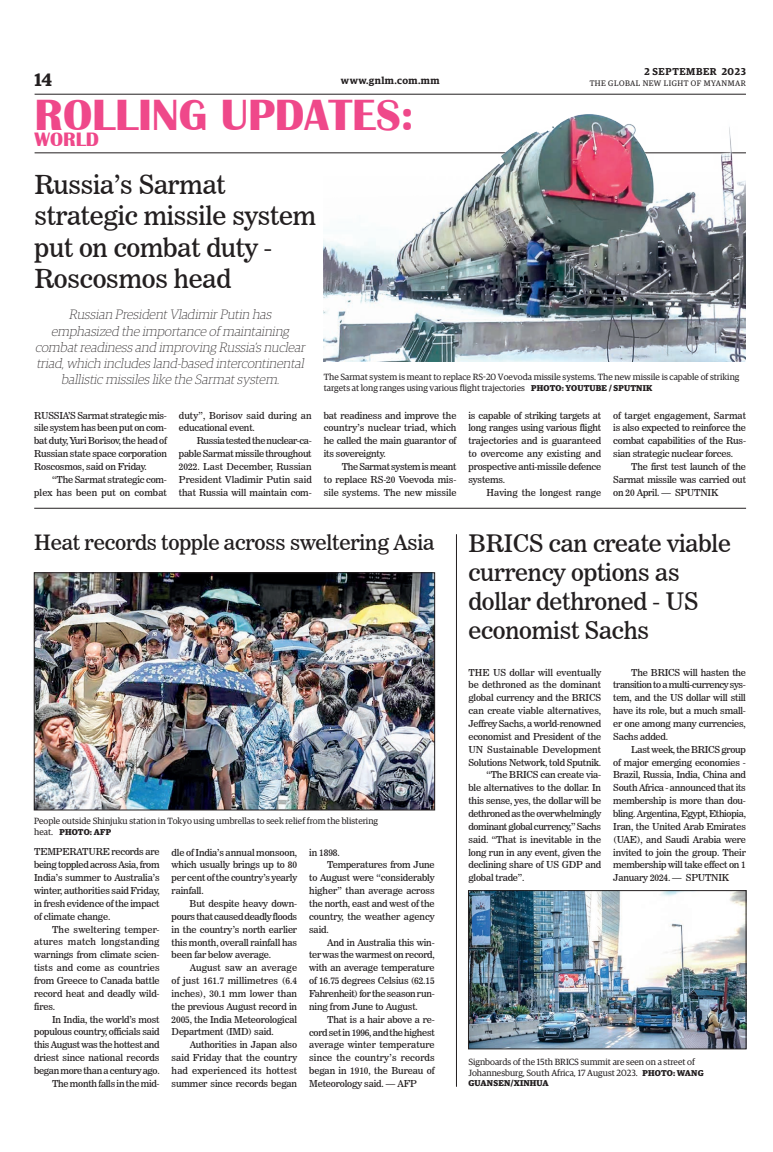
<style>
.page{position:relative;width:773px;height:1152px;background:#fff}
.page>*{position:absolute;margin:0;border:0;box-sizing:border-box;transform-origin:0 0}
.t1{font:700 45px "Britannic";color:#ef488a}
._2_Clm_Head{font:26px/31.2px "News 706 BT Roman C";letter-spacing:-.01em;color:#231f20}
._2_Clm_Head-2{font:24px/28.8px "News 706 BT Roman C";letter-spacing:-.01em;color:#231f20}
._2_Clm_Head-3{font:21px "News 706 BT Roman C";letter-spacing:-.01em;color:#231f20}
.t2{font:700 20px "Britannic";color:#ef488a}
.t3{font:600 18px "Guardian Egyp";color:#231f20}
.t4{font:italic 100 13.5px/16.2px "Guardian Egyp";color:#231f20;text-align:center}
.t5{font:600 10px "Guardian Egyp";letter-spacing:.04em;color:#231f20}
.t6{font:600 10px "Guardian Egyp";letter-spacing:.06em;color:#231f20}
._2nd_Body{font:9.5px/12.9px "News 706 BT Roman C";letter-spacing:-.015em;color:#231f20;text-align:justify}
.Normal_Para{font:9.5px/12.9px "News 706 BT Roman C";letter-spacing:-.02em;color:#231f20;text-align:justify}
._2nd_Body-2{font:9.5px/12.9px "News 706 BT Roman C";letter-spacing:.005em;color:#231f20}
.t7{font:9px/10.8px "Guardian Egyp";color:#231f20}
.t8{font:700 8.5px "Guardian Egyp";letter-spacing:.02em;color:#231f20}
.t9{font:8px "Guardian Egyp";letter-spacing:.06em;color:#231f20}
.s1{font-weight:700;font-size:8.5px}
.s2{font-weight:400;font-size:9px}
</style>
<div class="page">
<hr style="left:35px;top:94px;width:711px;height:1px;background:#231f20">
<hr style="left:35px;top:152px;width:711px;height:1px;background:#231f20">
<img style="left:324px;top:114px;width:422px;height:247px">
<hr style="left:34px;top:508px;width:712px;height:1px;background:#231f20">
<img style="left:470px;top:892px;width:274px;height:155px">
<div style="left:468px;top:890px;width:278px;height:159px;border:1px solid #231f20"></div>
<img style="left:36px;top:575px;width:397px;height:233px">
<div style="left:34px;top:573px;width:401px;height:237px;border:1px solid #231f20"></div>
<hr style="left:456px;top:534px;width:1px;height:553px;background:#231f20">
<p class="t6" style="left:644px;top:64px;width:103px">2 SEPTEMBER 2023</p>
<h3 class="t3" style="left:35px;top:67px;width:19px">14</h3>
<p class="t5" style="left:341px;top:73px;width:100px">www.gnlm.com.mm</p>
<p class="t9" style="left:589px;top:78px;width:158px">THE GLOBAL NEW LIGHT OF MYANMAR</p>
<h1 class="t1" style="left:35px;top:89px;width:380px">ROLLING UPDATES:</h1>
<h3 class="t2" style="left:35px;top:129px;width:66px">WORLD</h3>
<p class="_2_Clm_Head" style="left:35px;top:169px;width:283px">Russia’s Sarmat strategic missile system put on combat duty -<br>Roscosmos head</p>
<p class="t4" style="left:35px;top:306px;width:274px">Russian PresidentVladimirPutin has emphasized the importance of maintaining combatreadiness and improving Russia’s nuclear triad,which includes land-based intercontinental ballistic missiles like the Sarmatsystem.</p>
<p class="Normal_Para" style="left:34px;top:409px;width:134px">RUSSIA’S Sarmat strategic mis&shy;sile system has been put on com&shy;bat duty, Yuri Borisov, the head of Russian state space corporation Roscosmos, said on Friday.</p>
<p class="_2nd_Body" style="left:34px;top:473px;width:134px;text-align:right">“The Sarmat strategic com&shy;plex has been put on combat</p>
<p class="t7" style="left:324px;top:371px;width:417px">The Sarmat system is meant to replace RS-20 Voevoda missile systems. The new missile is capable of striking targets at long ranges using various flight trajectories <span class="s1">PHOTO: YOUTUBE / SPUTNIK</span></p>
<p class="_2nd_Body-2" style="left:179px;top:409px;width:134px">duty”, Borisov said during an educational event.</p>
<p class="_2nd_Body" style="left:179px;top:434px;width:134px;text-indent:18px">Russia tested the nuclear-ca&shy;pable Sarmat missile throughout 2022. Last December, Russian President Vladimir Putin said that Russia will maintain com-</p>
<p class="_2nd_Body" style="left:324px;top:409px;width:134px">bat readiness and improve the country’s nuclear triad, which he called the main guarantor of its sovereignty.</p>
<p class="_2nd_Body" style="left:324px;top:460px;width:134px;text-indent:18px">The Sarmat system is meant to replace RS-20 Voevoda mis&shy;sile systems. The new missile</p>
<p class="_2nd_Body" style="left:468px;top:409px;width:134px">is capable of striking targets at long ranges using various flight trajectories and is guaranteed to overcome any existing and prospective anti-missile defence systems.</p>
<p class="_2nd_Body-2" style="left:486px;top:486px;width:116px">Having the longest range</p>
<p class="_2nd_Body" style="left:613px;top:409px;width:134px">of target engagement, Sarmat is also expected to reinforce the combat capabilities of the Rus&shy;sian strategic nuclear forces.</p>
<p class="_2nd_Body" style="left:613px;top:460px;width:134px;text-indent:18px">The first test launch of the Sarmat missile was carried out on 20 April. — SPUTNIK</p>
<p class="_2_Clm_Head-3" style="left:34px;top:530px;width:402px">Heat records topple across sweltering Asia</p>
<p class="t7" style="left:34px;top:815px;width:345px">People outside Shinjuku station in Tokyo using umbrellas to seek relief from the blistering</p>
<p class="t8" style="left:34px;top:825px;width:79px"><span class="s2">heat.</span> PHOTO: AFP</p>
<p class="Normal_Para" style="left:34px;top:846px;width:127px">TEMPERATURE records are being toppled across Asia, from India’s summer to Australia’s winter, authorities said Friday, in fresh evidence of the impact of climate change.</p>
<p class="_2nd_Body" style="left:34px;top:923px;width:127px;text-indent:18px">The sweltering temper&shy;atures match longstanding warnings from climate scien&shy;tists and come as countries from Greece to Canada battle record heat and deadly wild&shy;fires.</p>
<p class="_2nd_Body" style="left:34px;top:1013px;width:127px;text-indent:18px">In India, the world’s most populous country, officials said this August was the hottest and driest since national records began more than a century ago.</p>
<p class="_2nd_Body" style="left:52px;top:1077px;width:109px">The month falls in the mid-</p>
<p class="_2nd_Body" style="left:172px;top:846px;width:127px">dle of India’s annual monsoon, which usually brings up to 80 per cent of the country’s yearly rainfall.</p>
<p class="_2nd_Body" style="left:172px;top:897px;width:127px;text-indent:18px">But despite heavy down&shy;pours that caused deadly floods in the country’s north earlier this month, overall rainfall has been far below average.</p>
<p class="_2nd_Body" style="left:172px;top:961px;width:127px;text-indent:18px">August saw an average of just 161.7 millimetres (6.4 inches), 30.1 mm lower than the previous August record in 2005, the India Meteorological Department (IMD) said.</p>
<p class="_2nd_Body" style="left:172px;top:1038px;width:127px;text-indent:18px">Authorities in Japan also said Friday that the country had experienced its hottest summer since records began</p>
<p class="_2nd_Body" style="left:309px;top:846px;width:32px">in 1898.</p>
<p class="_2nd_Body" style="left:309px;top:859px;width:127px;text-indent:18px">Temperatures from June to August were “considerably higher” than average across the north, east and west of the country, the weather agency said.</p>
<p class="_2nd_Body" style="left:309px;top:936px;width:127px;text-indent:18px">And in Australia this win&shy;ter was the warmest on record, with an average temperature of 16.75 degrees Celsius (62.15<br>Fahrenheit) for the season run&shy;ning from June to August.</p>
<p class="_2nd_Body" style="left:309px;top:1013px;width:127px;text-indent:18px">That is a hair above a re&shy;cord set in 1996, and the highest average winter temperature since the country’s records began in 1910, the Bureau of Meteorology said. — AFP</p>
<p class="_2_Clm_Head-2" style="left:468px;top:529px;width:264px">BRICS can create viable currency options as dollar dethroned - US economist Sachs</p>
<p class="Normal_Para" style="left:468px;top:666px;width:134px">THE US dollar will eventually be dethroned as the dominant global currency and the BRICS can create viable alternatives, Jeffrey Sachs, a world-renowned economist and President of the UN Sustainable Development Solutions Network, told Sputnik.</p>
<p class="_2nd_Body" style="left:468px;top:768px;width:134px;text-indent:18px">“The BRICS can create via&shy;ble alternatives to the dollar. In this sense, yes, the dollar will be dethroned as the overwhelmingly dominant global currency,” Sachs said. “That is inevitable in the long run in any event, given the declining share of US GDP and global trade”.</p>
<p class="_2nd_Body" style="left:613px;top:666px;width:134px;text-indent:18px">The BRICS will hasten the transition to a multi-currency sys&shy;tem, and the US dollar will still have its role, but a much small&shy;er one among many currencies, Sachs added.</p>
<p class="_2nd_Body" style="left:613px;top:743px;width:134px;text-indent:18px">Last week, the BRICS group of major emerging economies - Brazil, Russia, India, China and South Africa - announced that its membership is more than dou&shy;bling. Argentina, Egypt, Ethiopia, Iran, the United Arab Emirates (UAE), and Saudi Arabia were invited to join the group. Their membership will take effect on 1<br>January 2024. — SPUTNIK</p>
<p class="t7" style="left:468px;top:1056px;width:237px">Signboards of the 15th BRICS summit are seen on a street of<br>Johannesburg, South Africa, 17 August 2023. <span class="s1">PHOTO: WANG</span></p>
<p class="t8" style="left:468px;top:1077px;width:82px">GUANSEN/XINHUA</p>
</div>
